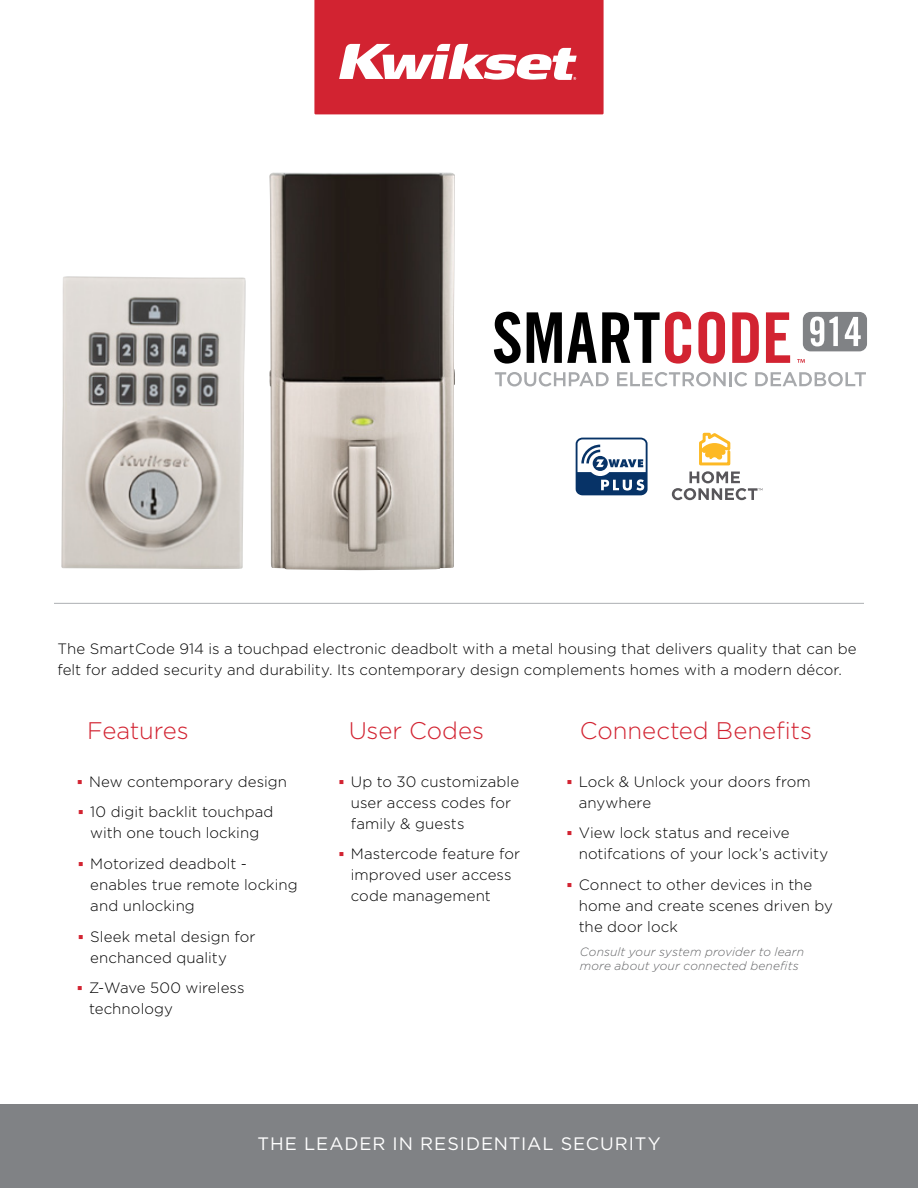
<style>
.page{position:relative;width:918px;height:1188px;background:#fff}
.page>*{position:absolute;margin:0;border:0;box-sizing:border-box;transform-origin:0 0}
.t1{font:300 24px "Gotham";color:#d22331}
.t2{font:18px "Gotham";letter-spacing:.05em;color:#fff}
.t3{font:300 15px/21px "Gotham";letter-spacing:.005em;color:#000}
.t4{font:italic 300 12px/14.4px "Gotham";letter-spacing:.01em;color:#636466}
</style>
<div class="page">
<div style="left:0;top:1105px;width:918px;height:83px;background:#808285"></div>
<svg style="left:314px;top:0;width:290px;height:114px;background:#d8424e"></svg>
<hr style="left:54px;top:603px;width:810px;height:1px;background:#adafb2">
<div style="left:803px;top:312px;width:64px;height:39px;background:#808285;border-radius:8px"></div>
<svg style="left:495px;top:372px;width:114px;height:14px"></svg>
<svg style="left:617px;top:372px;width:109px;height:14px"></svg>
<hr style="left:729px;top:372px;width:3px;height:14px;background:#a7a9ac">
<svg style="left:734px;top:372px;width:13px;height:14px"></svg>
<svg style="left:755px;top:372px;width:111px;height:14px"></svg>
<svg style="left:810px;top:317px;width:28px;height:30px"></svg>
<svg style="left:845px;top:317px;width:16px;height:29px"></svg>
<svg style="left:797px;top:359px;width:8px;height:4px"></svg>
<svg style="left:494px;top:312px;width:27px;height:52px"></svg>
<svg style="left:527px;top:312px;width:164px;height:52px"></svg>
<svg style="left:698px;top:312px;width:27px;height:52px"></svg>
<svg style="left:732px;top:312px;width:27px;height:51px"></svg>
<svg style="left:766px;top:312px;width:24px;height:51px"></svg>
<svg style="left:672px;top:432px;width:91px;height:68px"></svg>
<svg style="left:576px;top:438px;width:72px;height:57px"></svg>
<img style="left:269px;top:172px;width:186px;height:398px">
<img style="left:61px;top:276px;width:185px;height:293px">
<p class="t3" style="left:57px;top:638px;width:801px">The SmartCode 914 is a touchpad electronic deadbolt with a metal housing that delivers quality that can be felt for added security and durability. Its contemporary design complements homes with a modern décor.</p>
<h1 class="t1" style="left:87px;top:718px;width:103px">Features</h1>
<h1 class="t1" style="left:349px;top:718px;width:137px">User Codes</h1>
<h1 class="t1" style="left:580px;top:718px;width:234px">Connected Benefits</h1>
<p class="t3" style="left:89px;top:766px;width:200px;line-height:30.6px">New contemporary design<br>10 digit backlit touchpad</p>
<p class="t3" style="left:90px;top:818px;width:170px;line-height:30.6px">with one touch locking<br>Motorized deadbolt -</p>
<p class="t3" style="left:90px;top:874px;width:209px">enables true remote locking and unlocking</p>
<p class="t3" style="left:90px;top:926px;width:167px">Sleek metal design for enchanced quality</p>
<p class="t3" style="left:89px;top:977px;width:157px">Z-Wave 500 wireless technology</p>
<p class="t3" style="left:579px;top:771px;width:234px">Lock &amp; Unlock your doors from anywhere</p>
<p class="t3" style="left:579px;top:822px;width:251px">View lock status and receive notifcations of your lock’s activity</p>
<p class="t3" style="left:579px;top:874px;width:256px">Connect to other devices in the home and create scenes driven by the door lock</p>
<p class="t4" style="left:580px;top:945px;width:226px">Consult your system provider to learn more about your connected benefits</p>
<p class="t3" style="left:351px;top:771px;width:170px">Up to 30 customizable user access codes for family &amp; guests</p>
<p class="t3" style="left:351px;top:843px;width:171px">Mastercode feature for improved user access code management</p>
<p class="t2" style="left:258px;top:1134px;width:405px">THE LEADER IN RESIDENTIAL SECURITY</p>
</div>
